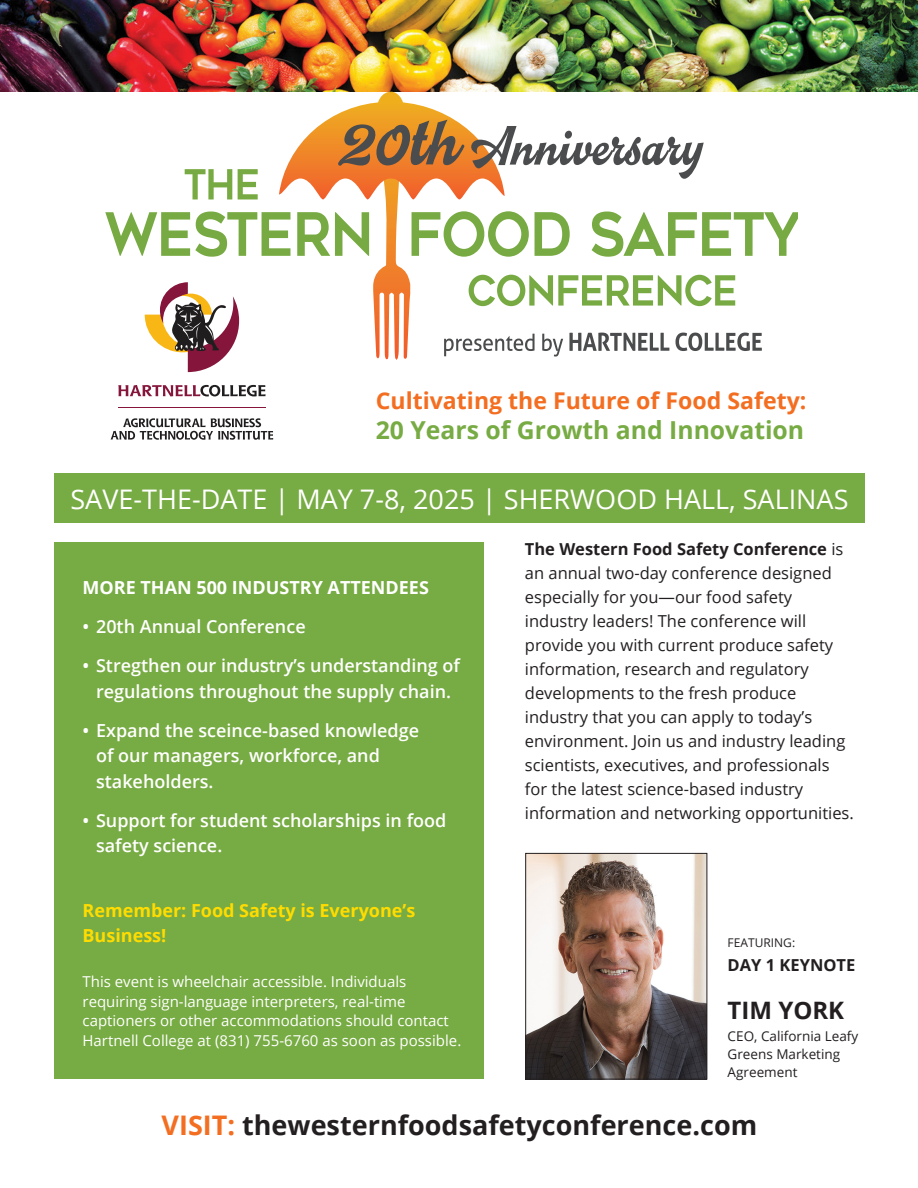
<style>
.page{position:relative;width:918px;height:1188px;background:#fff}
.page>*{position:absolute;margin:0;border:0;box-sizing:border-box;transform-origin:0 0}
.t1{font:27px "Open Sans";color:#fff}
.t2{font:700 27px "Open Sans";color:#231f20}
.t3{font:700 24.75px "Open Sans";color:#77ab43}
.t4{font:700 24px "Open Sans";color:#231f20}
.t5{font:700 23.1px "Open Sans";color:#f36e21}
.t6{font:600 18px/25.5px "Open Sans";color:#fff}
.t7{font:700 18px/25.5px "Open Sans";color:#ffdc01}
.t8{font:700 18px "Open Sans";color:#fff}
.t9{font:16.5px/24px "Open Sans";color:#231f20}
.t10{font:700 16.5px "Open Sans";color:#231f20}
.t11{font:15px/19.5px "Open Sans";color:#fff}
.t12{font:13.5px/18px "Open Sans";color:#231f20}
.t13{font:12px "Open Sans";color:#231f20}
.s1{font-weight:700}
.s2{color:#f36e21}
</style>
<div class="page">
<div style="left:54px;top:542px;width:430px;height:537px;background:#77ab43"></div>
<img style="left:0;top:0;width:918px;height:91px">
<svg style="left:118px;top:385px;width:148px;height:11px"></svg>
<svg style="left:105px;top:92px;width:692px;height:280px"></svg>
<hr style="left:118px;top:407px;width:148px;height:1px;background:#85153b">
<svg style="left:111px;top:418px;width:162px;height:22px"></svg>
<div style="left:54px;top:473px;width:811px;height:50px;background:#77ab43"></div>
<img style="left:527px;top:855px;width:178px;height:222px">
<div style="left:525px;top:853px;width:182px;height:226px;border:1px solid #231f20"></div>
<h3 class="t5" style="left:376px;top:385px;width:432px">Cultivating the Future of Food Safety:</h3>
<h2 class="t3" style="left:376px;top:412px;width:430px">20 Years of Growth and Innovation</h2>
<h1 class="t1" style="left:70px;top:480px;width:780px">SAVE-THE-DATE | MAY 7-8, 2025 | SHERWOOD HALL, SALINAS</h1>
<p class="t9" style="left:525px;top:536px;width:330px"><span class="s1">The Western Food Safety Conference</span> is an annual two-day conference designed especially for you—our food safety industry leaders! The conference will provide you with current produce safety information, research and regulatory developments to the fresh produce industry that you can apply to today’s environment. Join us and industry leading scientists, executives, and professionals for the latest science-based industry information and networking opportunities.</p>
<p class="t8" style="left:83px;top:575px;width:348px">MORE THAN 500 INDUSTRY ATTENDEES</p>
<p class="t6" style="left:83px;top:614px;width:225px">• 20th Annual Conference</p>
<p class="t6" style="left:83px;top:653px;width:379px;text-align:center">• Stregthen our industry’s understanding of regulations throughout the supply chain.</p>
<p class="t6" style="left:96px;top:717px;width:325px;text-indent:-14px">• Expand the sceince-based knowledge of our managers, workforce, and stakeholders.</p>
<p class="t6" style="left:96px;top:807px;width:352px;text-indent:-14px">• Support for student scholarships in food safety science.</p>
<p class="t7" style="left:83px;top:897px;width:334px">Remember: Food Safety is Everyone’s<br>Business!</p>
<p class="t11" style="left:83px;top:972px;width:380px">This event is wheelchair accessible. Individuals requiring sign-language interpreters, real-time captioners or other accommodations should contact Hartnell College at (831) 755-6760 as soon as possible.</p>
<p class="t13" style="left:728px;top:934px;width:69px">FEATURING:</p>
<p class="t10" style="left:728px;top:953px;width:129px">DAY 1 KEYNOTE</p>
<h3 class="t4" style="left:728px;top:993px;width:118px">TIM YORK</h3>
<p class="t12" style="left:728px;top:1027px;width:132px">CEO, California Leafy<br>Greens Marketing<br>Agreement</p>
<h1 class="t2" style="left:162px;top:1106px;width:597px"><span class="s2">VISIT:</span> thewesternfoodsafetyconference.com</h1>
</div>
